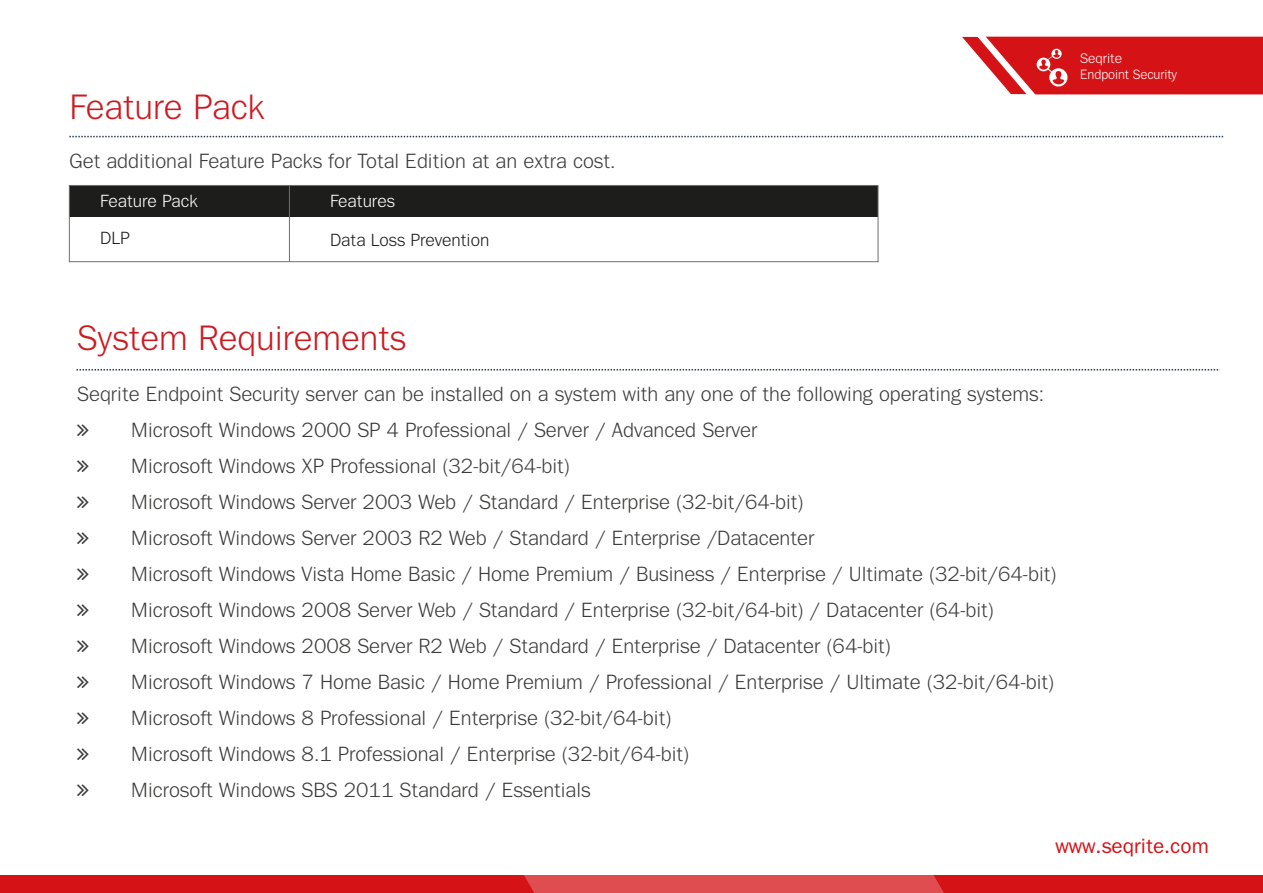
<style>
.page{position:relative;width:1263px;height:893px;background:#fff}
.page>*{position:absolute;margin:0;border:0;box-sizing:border-box;transform-origin:0 0}
.t1{font:36px "Tee Franklin";color:#cd1a21}
.t2{font:21px/36px "Tee Franklin";color:#3c3c3b}
.t3{font:500 21px "Tee Franklin";color:#d51317}
.t4{font:18px "Tee Franklin";color:#1d1d1b}
.t5{font:18px "Tee Franklin";color:#fff}
.t6{font:14.1px "Tee Franklin";color:#fff}
.t7{font:13.8px "Tee Franklin";letter-spacing:-.005em;color:#fff}
</style>
<div class="page">
<svg style="left:962px;top:37px;width:301px;height:57px;background:#da3135"></svg>
<div style="left:0;top:875px;width:1263px;height:18px;background:#d51317"></div>
<div style="left:524px;top:875px;width:420px;height:18px;background:#df4d50"></div>
<div style="left:69px;top:185px;width:809px;height:32px;background:#1d1d1b"></div>
<div style="left:69px;top:185px;width:809px;height:77px;border:1px solid #706f6f"></div>
<hr style="left:289px;top:185px;width:1px;height:77px;background:#706f6f">
<svg style="left:69px;top:136px;width:1154px;height:1px"></svg>
<svg style="left:76px;top:369px;width:1144px;height:2px"></svg>
<p class="t6" style="left:1080px;top:50px;width:43px">Seqrite</p>
<h1 class="t1" style="left:69px;top:86px;width:197px">Feature Pack</h1>
<p class="t2" style="left:69px;top:143px;width:548px">Get additional Feature Packs for Total Edition at an extra cost.</p>
<p class="t5" style="left:100px;top:191px;width:99px">Feature Pack</p>
<p class="t5" style="left:330px;top:191px;width:66px">Features</p>
<p class="t4" style="left:100px;top:228px;width:31px">DLP</p>
<p class="t4" style="left:330px;top:229px;width:161px">Data Loss Prevention</p>
<p class="t7" style="left:1080px;top:66px;width:99px">Endpoint Security</p>
<h1 class="t1" style="left:77px;top:317px;width:330px">System Requirements</h1>
<p class="t2" style="left:131px;top:376px;width:927px;text-indent:-54px">Seqrite Endpoint Security server can be installed on a system with any one of the following operating systems:<br>Microsoft Windows 2000 SP 4 Professional / Server / Advanced Server<br>Microsoft Windows XP Professional (32-bit/64-bit)<br>Microsoft Windows Server 2003 Web / Standard / Enterprise (32-bit/64-bit)<br>Microsoft Windows Server 2003 R2 Web / Standard / Enterprise /Datacenter<br>Microsoft Windows Vista Home Basic / Home Premium / Business / Enterprise / Ultimate (32-bit/64-bit)<br>Microsoft Windows 2008 Server Web / Standard / Enterprise (32-bit/64-bit) / Datacenter (64-bit)<br>Microsoft Windows 2008 Server R2 Web / Standard / Enterprise / Datacenter (64-bit)<br>Microsoft Windows 7 Home Basic / Home Premium / Professional / Enterprise / Ultimate (32-bit/64-bit)<br>Microsoft Windows 8 Professional / Enterprise (32-bit/64-bit)<br>Microsoft Windows 8.1 Professional / Enterprise (32-bit/64-bit)<br>Microsoft Windows SBS 2011 Standard / Essentials</p>
<p class="t3" style="left:1055px;top:834px;width:155px">www.seqrite.com</p>
</div>
